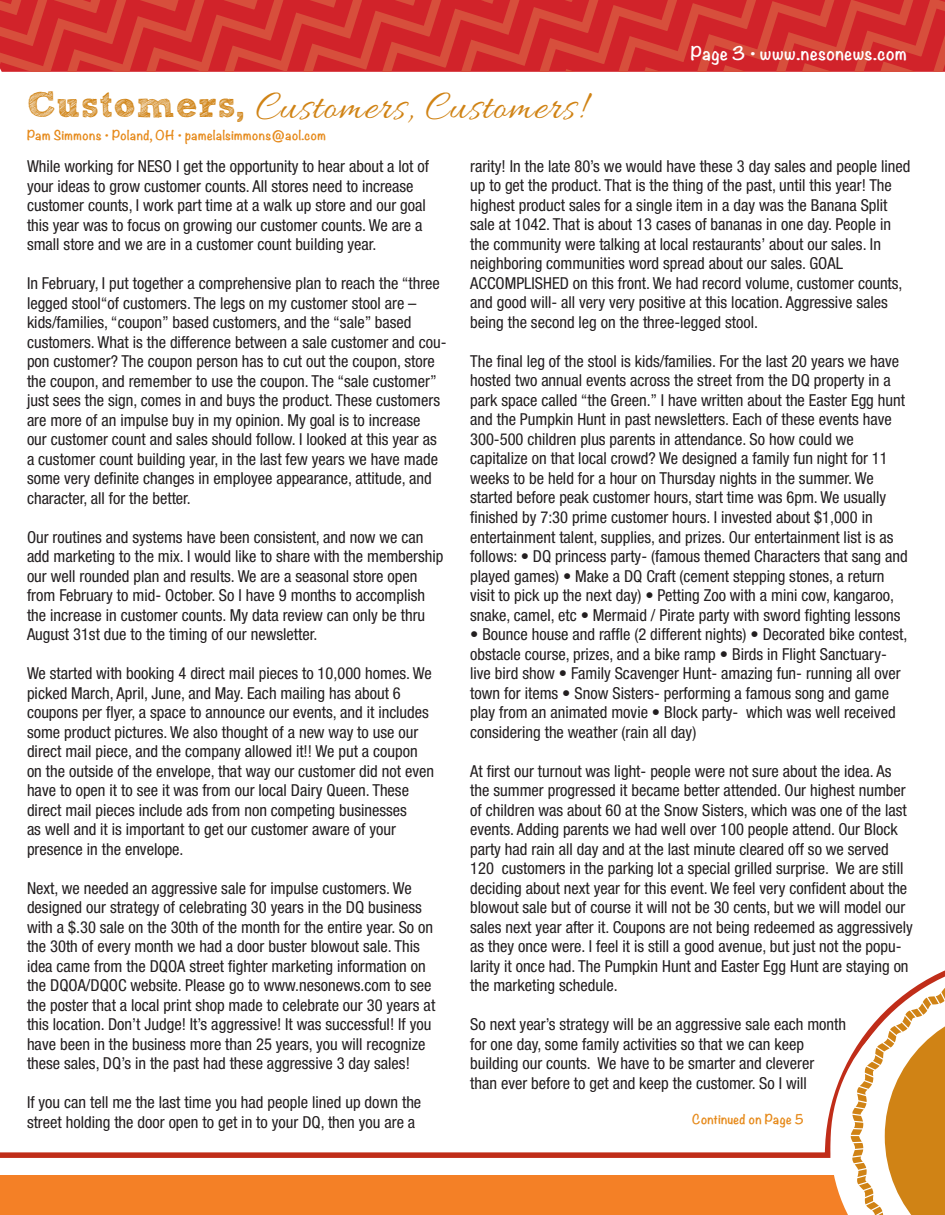
<style>
.page{position:relative;width:945px;height:1215px;background:#fff}
.page>*{position:absolute;margin:0;border:0;box-sizing:border-box;transform-origin:0 0}
.t1{font:42px "Allura";letter-spacing:.025em;color:#d08315}
.t2{font:condensed 16.5px/19.5px "Helvetica Neue LT Pro";color:#231f20}
.t3{font:700 16.5px "Noteworthy";letter-spacing:.025em;color:#fff}
.t4{font:700 12px "Noteworthy";letter-spacing:.025em;color:#e68a1b}
.s1{font-family:"Sketch Rockwell";font-size:36px}
</style>
<div class="page">
<svg style="left:0;top:970px;width:945px;height:245px"></svg>
<svg style="left:0;top:0;width:945px;height:72px;background:#d33230"></svg>
<svg style="left:831px;top:972px;width:114px;height:243px"></svg>
<p class="t3" style="left:691px;top:38px;width:218px">Page 3 • www.nesonews.com</p>
<h1 class="t1" style="left:27px;top:83px;width:558px"><span class="s1">Customers,</span> Customers, Customers!</h1>
<p class="t2" style="left:27px;top:156px;width:404px">While working for NESO I get the opportunity to hear about a lot of your ideas to grow customer counts. All stores need to increase customer counts, I work part time at a walk up store and our goal this year was to focus on growing our customer counts. We are a small store and we are in a customer count building year.</p>
<p class="t2" style="left:27px;top:273px;width:421px">In February, I put together a comprehensive plan to reach the “three legged stool“of customers. The legs on my customer stool are – kids/families, “coupon” based customers, and the “sale” based customers. What is the difference between a sale customer and cou&shy;pon customer? The coupon person has to cut out the coupon, store the coupon, and remember to use the coupon. The “sale customer” just sees the sign, comes in and buys the product. These customers are more of an impulse buy in my opinion. My goal is to increase<br>our customer count and sales should follow. I looked at this year as a customer count building year, in the last few years we have made some very definite changes in employee appearance, attitude, and character, all for the better.</p>
<p class="t2" style="left:27px;top:527px;width:418px">Our routines and systems have been consistent, and now we can add marketing to the mix. I would like to share with the membership our well rounded plan and results. We are a seasonal store open from February to mid- October. So I have 9 months to accomplish the increase in customer counts. My data review can only be thru August 31st due to the timing of our newsletter.</p>
<p class="t2" style="left:27px;top:664px;width:409px">We started with booking 4 direct mail pieces to 10,000 homes. We picked March, April, June, and May. Each mailing has about 6 coupons per flyer, a space to announce our events, and it includes some product pictures. We also thought of a new way to use our direct mail piece, and the company allowed it!! We put a coupon on the outside of the envelope, that way our customer did not even have to open it to see it was from our local Dairy Queen. These direct mail pieces include ads from non competing businesses<br>as well and it is important to get our customer aware of your presence in the envelope.</p>
<p class="t2" style="left:27px;top:878px;width:410px">Next, we needed an aggressive sale for impulse customers. We designed our strategy of celebrating 30 years in the DQ business with a $.30 sale on the 30th of the month for the entire year. So on the 30th of every month we had a door buster blowout sale. This idea came from the DQOA street fighter marketing information on the DQOA/DQOC website. Please go to www.nesonews.com to see the poster that a local print shop made to celebrate our 30 years at this location. Don’t Judge! It’s aggressive! It was successful! If you have been in the business more than 25 years, you will recognize these sales, DQ’s in the past had these aggressive 3 day sales!</p>
<p class="t2" style="left:27px;top:1093px;width:396px">If you can tell me the last time you had people lined up down the street holding the door open to get in to your DQ, then you are a</p>
<p class="t4" style="left:27px;top:125px;width:301px">Pam Simmons • Poland, OH • pamelalsimmons@aol.com</p>
<p class="t2" style="left:470px;top:156px;width:442px">rarity! In the late 80’s we would have these 3 day sales and people lined up to get the product. That is the thing of the past, until this year! The highest product sales for a single item in a day was the Banana Split sale at 1042. That is about 13 cases of bananas in one day. People in the community were talking at local restaurants’ about our sales. In neighboring communities word spread about our sales. GOAL ACCOMPLISHED on this front. We had record volume, customer counts, and good will- all very very positive at this location. Aggressive sales being the second leg on the three-legged stool.</p>
<p class="t2" style="left:470px;top:351px;width:439px">The final leg of the stool is kids/families. For the last 20 years we have hosted two annual events across the street from the DQ property in a park space called “the Green.” I have written about the Easter Egg hunt and the Pumpkin Hunt in past newsletters. Each of these events have 300-500 children plus parents in attendance. So how could we capitalize on that local crowd? We designed a family fun night for 11 weeks to be held for a hour on Thursday nights in the summer. We started before peak customer hours, start time was 6pm. We usually finished by 7:30 prime customer hours. I invested about $1,000 in entertainment talent, supplies, and prizes. Our entertainment list is as follows: • DQ princess party- (famous themed Characters that sang and played games) • Make a DQ Craft (cement stepping stones, a return visit to pick up the next day) • Petting Zoo with a mini cow, kangaroo, snake, camel, etc • Mermaid / Pirate party with sword fighting lessons</p>
<p class="t2" style="left:470px;top:624px;width:439px">• Bounce house and raffle (2 different nights) • Decorated bike contest, obstacle course, prizes, and a bike ramp • Birds in Flight Sanctuary&shy;live bird show • Family Scavenger Hunt- amazing fun- running all over town for items • Snow Sisters- performing a famous song and game play from an animated movie • Block party- which was well received considering the weather (rain all day)</p>
<p class="t2" style="left:470px;top:761px;width:444px">At first our turnout was light- people were not sure about the idea. As the summer progressed it became better attended. Our highest number of children was about 60 at the Snow Sisters, which was one of the last events. Adding parents we had well over 100 people attend. Our Block party had rain all day and at the last minute cleared off so we served 120 customers in the parking lot a special grilled surprise. We are still deciding about next year for this event. We feel very confident about the blowout sale but of course it will not be 30 cents, but we will model our sales next year after it. Coupons are not being redeemed as aggressively as they once were. I feel it is still a good avenue, but just not the popu&shy;larity it once had. The Pumpkin Hunt and Easter Egg Hunt are staying on the marketing schedule.</p>
<p class="t2" style="left:470px;top:1014px;width:377px">So next year’s strategy will be an aggressive sale each month for one day, some family activities so that we can keep building our counts. We have to be smarter and cleverer<br>than ever before to get and keep the customer. So I will</p>
<p class="t4" style="left:692px;top:1108px;width:113px">Continued on Page 5</p>
</div>
